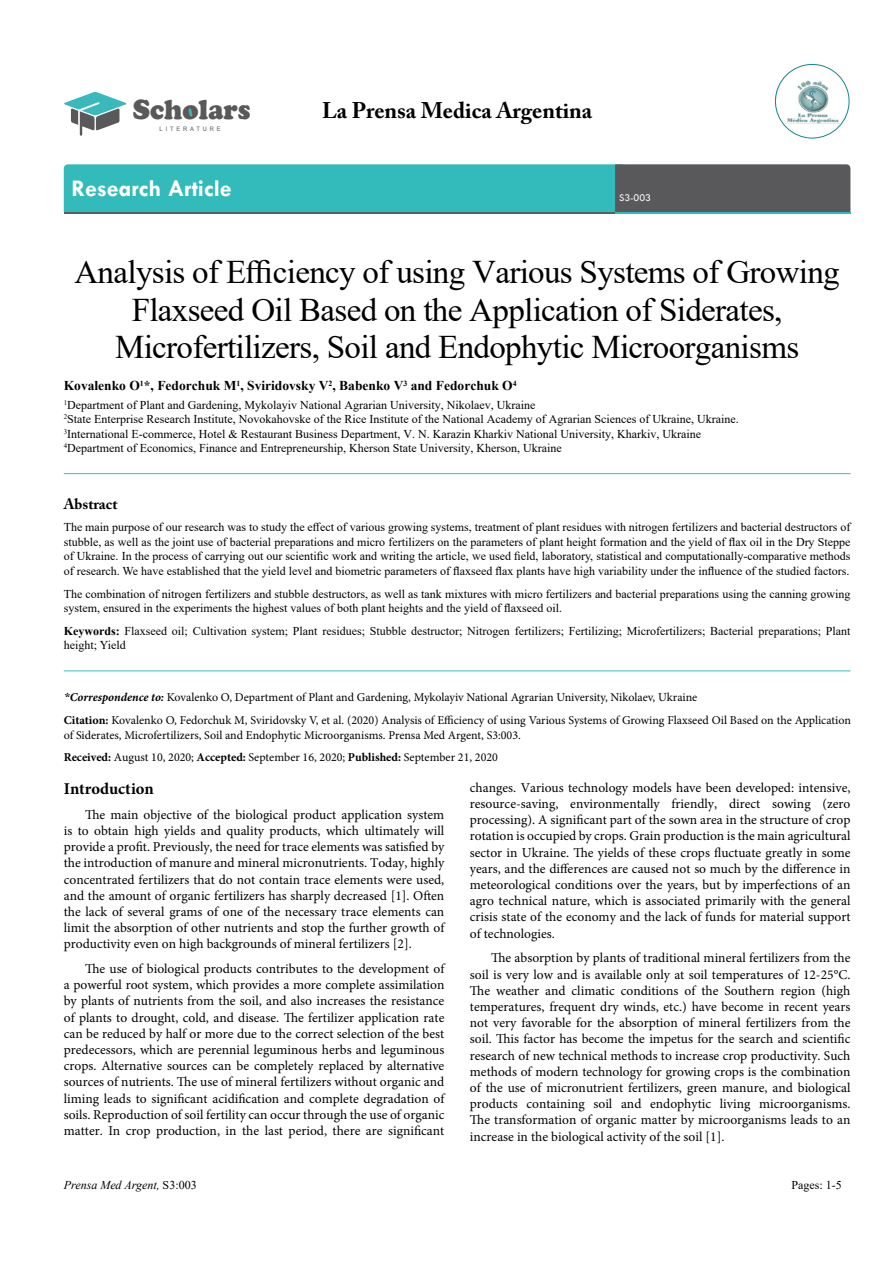
<style>
.page{position:relative;width:893px;height:1263px;background:#fff}
.page>*{position:absolute;margin:0;border:0;box-sizing:border-box;transform-origin:0 0}
.t1{font:33px/37.5px "Times New Roman";letter-spacing:-.02em;color:#000;text-align:center}
.t2{font:900 28.65px "Cooper";color:#59595b;scale:.94 1}
.t3{font:700 24px "Tw Cen";color:#fff}
.t4{font:700 22.5px "Adobe Caslon Pro";color:#000}
.t5{font:700 16.5px "Minion Pro";letter-spacing:-.005em;color:#000}
.t6{font:700 15px "Adobe Caslon Pro";color:#000}
.t7{font:13.5px/16.2px "Minion Pro";color:#000;text-align:justify}
.t8{font:700 13.5px "Times New Roman";color:#000}
.t9{font:12px/14.4px "Times New Roman";color:#000}
.t10{font:12px/23px "Minion Pro";color:#000}
.t11{font:italic 12px "Times New Roman";color:#000}
.t12{font:10.5px "Tw Cen";color:#fff}
.t13{font:6.15px "Arial";letter-spacing:.5em;color:#59595b;scale:.94 1}
.s1{font-weight:700}
.s2{font-family:"Times New Roman";font-weight:700;font-style:italic}
.s3{font-weight:700;font-style:italic}
.s4{font-style:normal}
</style>
<div class="page">
<svg style="left:64px;top:164px;width:786px;height:49px;background:#3f9d9f"></svg>
<svg style="left:64px;top:92px;width:63px;height:44px"></svg>
<div style="left:185px;top:108px;width:8px;height:9px;background:#3ab9bc;border-radius:50%"></div>
<img style="left:776px;top:66px;width:72px;height:71px;border-radius:36px">
<div style="left:775px;top:64px;width:74px;height:74px;border:1px solid #128989;border-radius:50%"></div>
<hr style="left:64px;top:670px;width:786px;height:1px;background:#33bbbc">
<hr style="left:64px;top:473px;width:786px;height:1px;background:#33bbbc">
<h2 class="t2" style="left:133px;top:93px;width:127px">Scholars</h2>
<p class="t13" style="left:160px;top:124px;width:66px">LITERATURE</p>
<h3 class="t3" style="left:71px;top:174px;width:162px">Research Article</h3>
<h3 class="t4" style="left:322px;top:97px;width:272px">La Prensa Medica Argentina</h3>
<p class="t12" style="left:619px;top:191px;width:33px">S3-003</p>
<h1 class="t1" style="left:74px;top:252px;width:767px">Analysis of Efficiency of using Various Systems of Growing<br>Flaxseed Oil Based on the Application of Siderates,<br>Microfertilizers, Soil and Endophytic Microorganisms</h1>
<p class="t8" style="left:64px;top:376px;width:454px">Kovalenko O<sup>1</sup>*, Fedorchuk M<sup>1</sup>, Sviridovsky V<sup>2</sup>, Babenko V<sup>3</sup> and Fedorchuk O<sup>4</sup></p>
<p class="t9" style="left:64px;top:397px;width:677px"><sup>1</sup>Department of Plant and Gardening, Mykolayiv National Agrarian University, Nikolaev, Ukraine<br><sup>2</sup>State Enterprise Research Institute, Novokahovske of the Rice Institute of the National Academy of Agrarian Sciences of Ukraine, Ukraine.<br><sup>3</sup>International E-commerce, Hotel &amp; Restaurant Business Department, V. N. Karazin Kharkiv National University, Kharkiv, Ukraine <sup>4</sup>Department of Economics, Finance and Entrepreneurship, Kherson State University, Kherson, Ukraine</p>
<p class="t6" style="left:64px;top:495px;width:55px">Abstract</p>
<p class="t9" style="left:64px;top:520px;width:788px;text-align:justify">The main purpose of our research was to study the effect of various growing systems, treatment of plant residues with nitrogen fertilizers and bacterial destructors of stubble, as well as the joint use of bacterial preparations and micro fertilizers on the parameters of plant height formation and the yield of flax oil in the Dry Steppe of Ukraine. In the process of carrying out our scientific work and writing the article, we used field, laboratory, statistical and computationally-comparative methods of research. We have established that the yield level and biometric parameters of flaxseed flax plants have high variability under the influence of the studied factors.</p>
<p class="t9" style="left:64px;top:586px;width:788px">The combination of nitrogen fertilizers and stubble destructors, as well as tank mixtures with micro fertilizers and bacterial preparations using the canning growing system, ensured in the experiments the highest values of both plant heights and the yield of flaxseed oil.</p>
<p class="t9" style="left:64px;top:623px;width:788px"><span class="s1">Keywords:</span> Flaxseed oil; Cultivation system; Plant residues; Stubble destructor; Nitrogen fertilizers; Fertilizing; Microfertilizers; Bacterial preparations; Plant height; Yield</p>
<p class="t10" style="left:64px;top:686px;width:789px"><span class="s2">*</span><span class="s3">Correspondence to:</span> Kovalenko O, Department of Plant and Gardening, Mykolayiv National Agrarian University, Nikolaev, Ukraine<br><span class="s1">Citation:</span> Kovalenko O, Fedorchuk M, Sviridovsky V, et al. (2020) Analysis of Efficiency of using Various Systems of Growing Flaxseed Oil Based on the Application</p>
<p class="t10" style="left:64px;top:723px;width:459px">of Siderates, Microfertilizers, Soil and Endophytic Microorganisms. Prensa Med Argent, S3:003.<br><span class="s1">Received:</span> August 10, 2020; <span class="s1">Accepted:</span> September 16, 2020; <span class="s1">Published:</span> September 21, 2020</p>
<p class="t7" style="left:470px;top:779px;width:382px">changes. Various technology models have been developed: intensive, resource-saving, environmentally friendly, direct sowing (zero processing). A significant part of the sown area in the structure of crop rotation is occupied by crops. Grain production is the main agricultural sector in Ukraine. The yields of these crops fluctuate greatly in some years, and the differences are caused not so much by the difference in meteorological conditions over the years, but by imperfections of an agro technical nature, which is associated primarily with the general crisis state of the economy and the lack of funds for material support of technologies.</p>
<p class="t7" style="left:470px;top:950px;width:382px;text-indent:21px">The absorption by plants of traditional mineral fertilizers from the soil is very low and is available only at soil temperatures of 12-25°C.<br>The weather and climatic conditions of the Southern region (high temperatures, frequent dry winds, etc.) have become in recent years not very favorable for the absorption of mineral fertilizers from the soil. This factor has become the impetus for the search and scientific research of new technical methods to increase crop productivity. Such methods of modern technology for growing crops is the combination of the use of micronutrient fertilizers, green manure, and biological products containing soil and endophytic living microorganisms.<br>The transformation of organic matter by microorganisms leads to an increase in the biological activity of the soil [1].</p>
<p class="t5" style="left:64px;top:777px;width:91px">Introduction</p>
<p class="t7" style="left:64px;top:806px;width:382px;text-indent:21px">The main objective of the biological product application system is to obtain high yields and quality products, which ultimately will provide a profit. Previously, the need for trace elements was satisfied by the introduction of manure and mineral micronutrients. Today, highly concentrated fertilizers that do not contain trace elements were used, and the amount of organic fertilizers has sharply decreased [1]. Often the lack of several grams of one of the necessary trace elements can limit the absorption of other nutrients and stop the further growth of productivity even on high backgrounds of mineral fertilizers [2].</p>
<p class="t7" style="left:64px;top:961px;width:382px;text-indent:21px">The use of biological products contributes to the development of a powerful root system, which provides a more complete assimilation by plants of nutrients from the soil, and also increases the resistance of plants to drought, cold, and disease. The fertilizer application rate can be reduced by half or more due to the correct selection of the best predecessors, which are perennial leguminous herbs and leguminous crops. Alternative sources can be completely replaced by alternative sources of nutrients. The use of mineral fertilizers without organic and liming leads to significant acidification and complete degradation of soils. Reproduction of soil fertility can occur through the use of organic matter. In crop production, in the last period, there are significant</p>
<p class="t11" style="left:64px;top:1177px;width:134px">Prensa Med Argent, <span class="s4">S3:003</span></p>
<p class="t9" style="left:791px;top:1177px;width:52px">Pages: 1-5</p>
</div>
